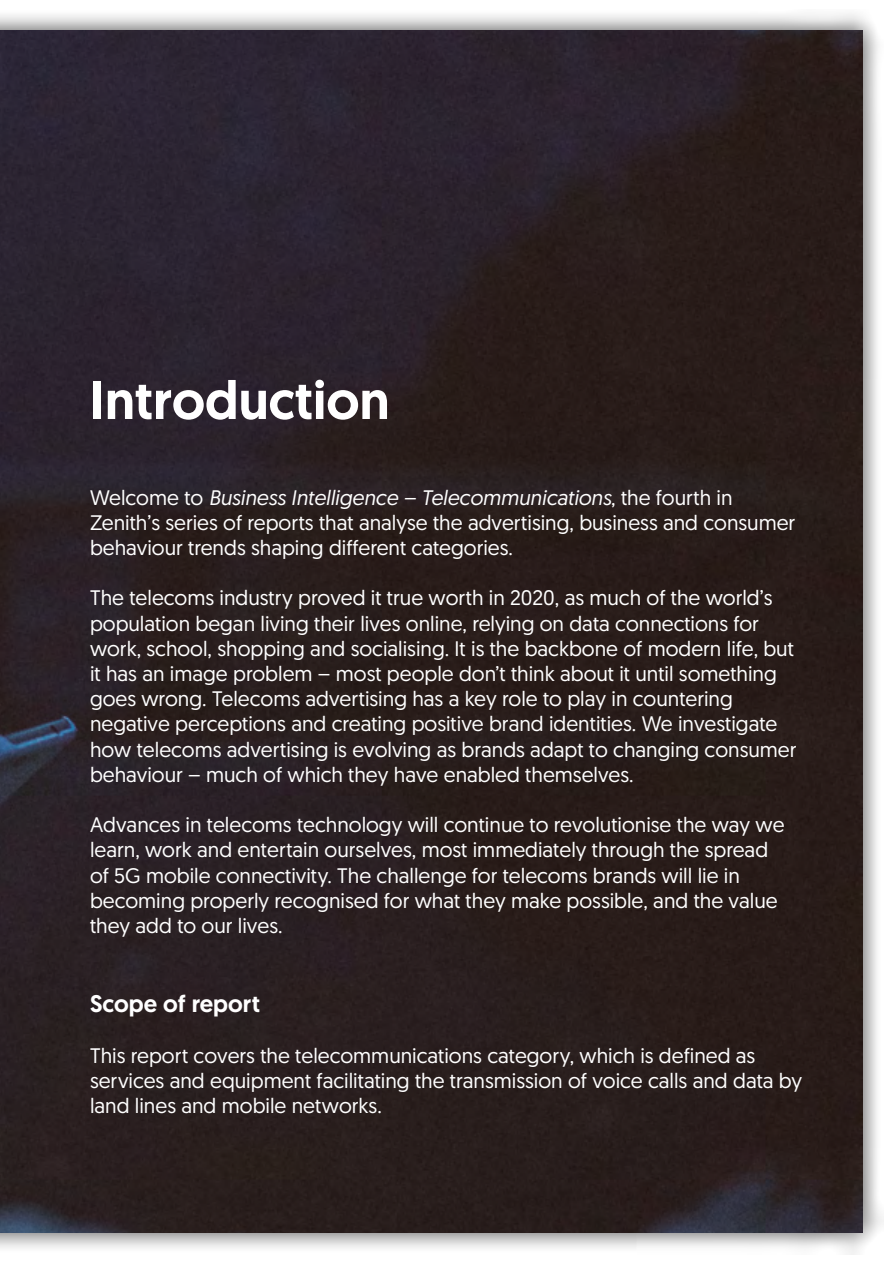
<style>
.page{position:relative;width:893px;height:1263px;background:#fff}
.page>*{position:absolute;margin:0;border:0;box-sizing:border-box;transform-origin:0 0}
.t1{font:500 54px "Geomanist";color:#fff}
.t2{font:500 24px "Geomanist";color:#fff}
.t3{font:21px/25.2px "Geomanist";color:#fff}
.s1{font-style:italic}
</style>
<div class="page">
<div style="left:0;top:9px;width:883px;height:1245px;background:#000;opacity:.69"></div>
<img style="left:0;top:30px;width:863px;height:1203px">
<h1 class="t1" style="left:90px;top:364px;width:301px">Introduction</h1>
<p class="t3" style="left:90px;top:484px;width:707px">Welcome to <span class="s1">Business Intelligence – Telecommunications</span>, the fourth in<br>Zenith’s series of reports that analyse the advertising, business and consumer behaviour trends shaping different categories.</p>
<p class="t3" style="left:90px;top:585px;width:708px">The telecoms industry proved it true worth in 2020, as much of the world’s population began living their lives online, relying on data connections for work, school, shopping and socialising. It is the backbone of modern life, but it has an image problem – most people don’t think about it until something goes wrong. Telecoms advertising has a key role to play in countering negative perceptions and creating positive brand identities. We investigate how telecoms advertising is evolving as brands adapt to changing consumer behaviour – much of which they have enabled themselves.</p>
<p class="t3" style="left:90px;top:811px;width:696px">Advances in telecoms technology will continue to revolutionise the way we learn, work and entertain ourselves, most immediately through the spread of 5G mobile connectivity. The challenge for telecoms brands will lie in becoming properly recognised for what they make possible, and the value they add to our lives.</p>
<p class="t2" style="left:90px;top:988px;width:172px">Scope of report</p>
<p class="t3" style="left:90px;top:1042px;width:714px">This report covers the telecommunications category, which is defined as services and equipment facilitating the transmission of voice calls and data by land lines and mobile networks.</p>
</div>
